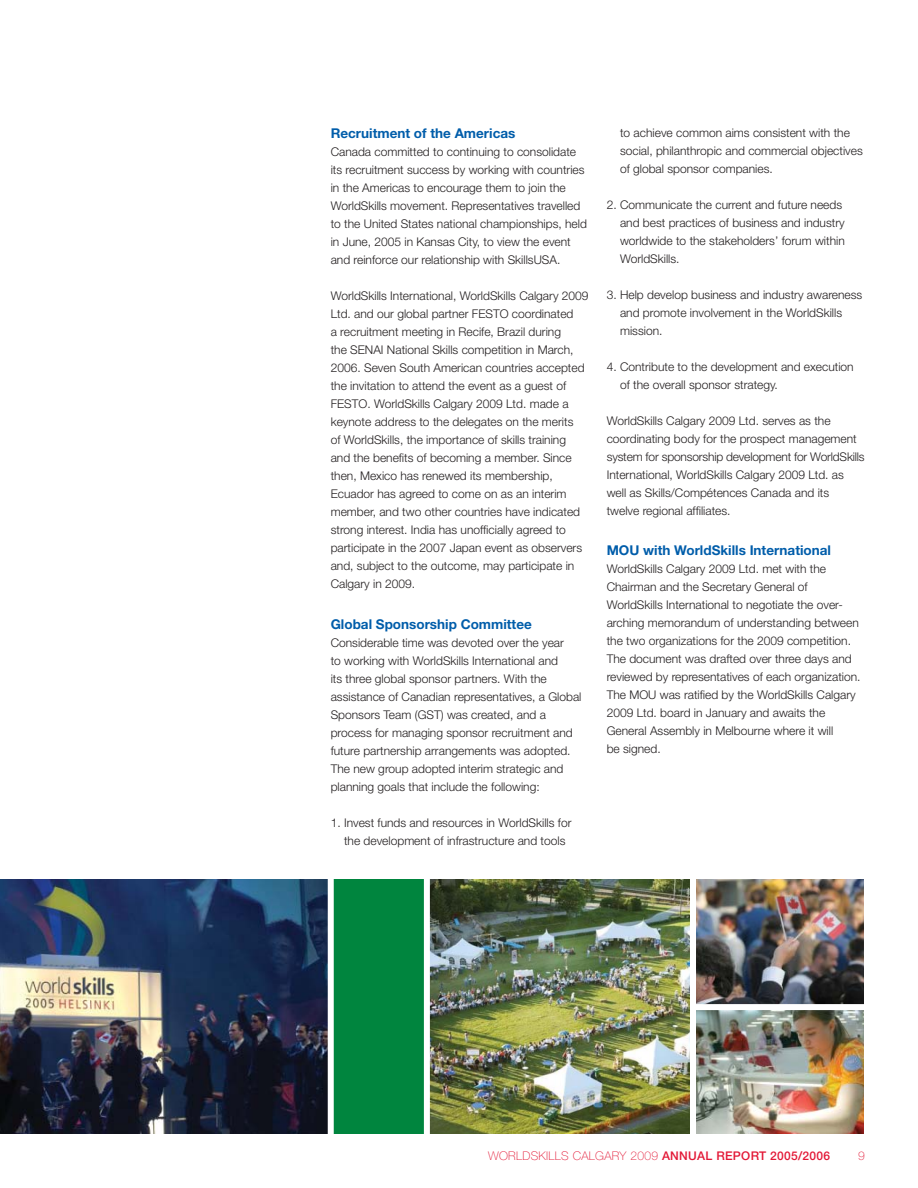
<style>
.page{position:relative;width:918px;height:1188px;background:#fff}
.page>*{position:absolute;margin:0;border:0;box-sizing:border-box;transform-origin:0 0}
.t1{font:700 13.5px "Helvetica Neue";color:#005daa}
.t2{font:300 12px/18px "Helvetica Neue";color:#231f20}
.t3{font:100 12px "Helvetica Neue";letter-spacing:.025em;color:#e31836}
.s1{font-weight:500}
</style>
<div class="page">
<img style="left:696px;top:880px;width:168px;height:254px">
<img style="left:430px;top:880px;width:260px;height:254px">
<img style="left:0;top:880px;width:328px;height:254px">
<div style="left:693px;top:1004px;width:174px;height:6px;background:#fff"></div>
<div style="left:331px;top:880px;width:97px;height:254px;background:#00853e"></div>
<div style="left:328px;top:878px;width:6px;height:259px;background:#fff"></div>
<div style="left:424px;top:878px;width:6px;height:259px;background:#fff"></div>
<p class="t1" style="left:331px;top:128px;width:186px">Recruitment of the Americas</p>
<p class="t2" style="left:331px;top:144px;width:258px">Canada committed to continuing to consolidate its recruitment success by working with countries in the Americas to encourage them to join the WorldSkills movement. Representatives travelled to the United States national championships, held in June, 2005 in Kansas City, to view the event and reinforce our relationship with SkillsUSA.</p>
<p class="t2" style="left:331px;top:288px;width:259px">WorldSkills International, WorldSkills Calgary 2009<br>Ltd. and our global partner FESTO coordinated<br>a recruitment meeting in Recife, Brazil during<br>the SENAI National Skills competition in March, 2006. Seven South American countries accepted the invitation to attend the event as a guest of FESTO. WorldSkills Calgary 2009 Ltd. made a keynote address to the delegates on the merits<br>of WorldSkills, the importance of skills training and the benefits of becoming a member. Since then, Mexico has renewed its membership, Ecuador has agreed to come on as an interim member, and two other countries have indicated strong interest. India has unofficially agreed to participate in the 2007 Japan event as observers and, subject to the outcome, may participate in Calgary in 2009.</p>
<p class="t1" style="left:331px;top:619px;width:203px">Global Sponsorship Committee</p>
<p class="t2" style="left:331px;top:634px;width:252px">Considerable time was devoted over the year<br>to working with WorldSkills International and<br>its three global sponsor partners. With the assistance of Canadian representatives, a Global Sponsors Team (GST) was created, and a process for managing sponsor recruitment and future partnership arrangements was adopted.<br>The new group adopted interim strategic and planning goals that include the following:</p>
<p class="t2" style="left:344px;top:814px;width:229px;text-indent:-13px">1. Invest funds and resources in WorldSkills for the development of infrastructure and tools</p>
<p class="t2" style="left:620px;top:125px;width:244px">to achieve common aims consistent with the social, philanthropic and commercial objectives of global sponsor companies.</p>
<p class="t2" style="left:620px;top:197px;width:226px;text-indent:-13px">2. Communicate the current and future needs and best practices of business and industry worldwide to the stakeholders’ forum within WorldSkills.</p>
<p class="t2" style="left:620px;top:287px;width:244px;text-indent:-13px">3. Help develop business and industry awareness and promote involvement in the WorldSkills mission.</p>
<p class="t2" style="left:620px;top:359px;width:235px;text-indent:-13px">4. Contribute to the development and execution of the overall sponsor strategy.</p>
<p class="t2" style="left:607px;top:413px;width:260px">WorldSkills Calgary 2009 Ltd. serves as the coordinating body for the prospect management system for sponsorship development for WorldSkills International, WorldSkills Calgary 2009 Ltd. as well as Skills/Compétences Canada and its twelve regional affiliates.</p>
<p class="t1" style="left:607px;top:546px;width:226px">MOU with WorldSkills International</p>
<p class="t2" style="left:607px;top:561px;width:255px">WorldSkills Calgary 2009 Ltd. met with the Chairman and the Secretary General of WorldSkills International to negotiate the over&shy;arching memorandum of understanding between the two organizations for the 2009 competition.<br>The document was drafted over three days and reviewed by representatives of each organization.<br>The MOU was ratified by the WorldSkills Calgary 2009 Ltd. board in January and awaits the General Assembly in Melbourne where it will<br>be signed.</p>
<p class="t3" style="left:488px;top:1152px;width:344px">WORLDSKILLS CALGARY 2009 <span class="s1">ANNUAL REPORT 2005/2006</span></p>
<p class="t3" style="left:858px;top:1152px;width:8px">9</p>
</div>
